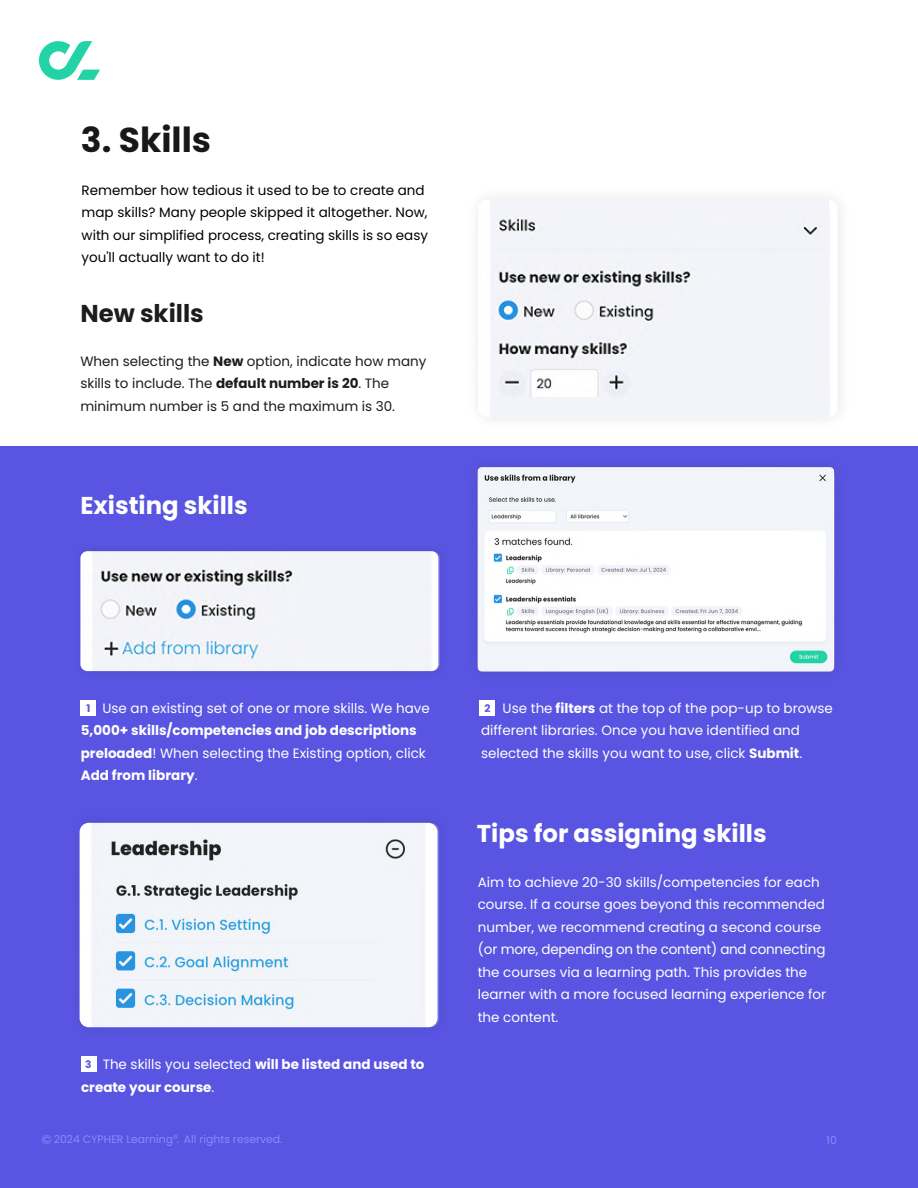
<style>
.page{position:relative;width:918px;height:1188px;background:#fff}
.page>*{position:absolute;margin:0;border:0;box-sizing:border-box;transform-origin:0 0}
.t1{font:700 34.5px "Poppins";color:#191818}
.t2{font:700 24.3px "Poppins";color:#fff}
.t3{font:700 24.3px "Poppins";color:#1c1c1c}
.t4{font:13.5px/22.5px "Poppins";color:#fff}
.t5{font:700 13.5px/22.5px "Poppins";color:#fff}
.t6{font:13.5px/22.5px "Poppins";color:#000}
.t7{font:13.5px/22.5px "Poppins";color:#1c1c1c}
.t8{font:10.8px "Poppins";color:#8a8aff}
.t9{font:700 10.5px "Poppins";color:#5955e2}
.s1{font-weight:700}
.s2{font-weight:400}
.s3{font-size:13.05px}
.s4{font-family:"Koz Go Pr 6 N"}
</style>
<div class="page">
<div style="left:0;top:446px;width:918px;height:742px;background:#5955e2"></div>
<svg style="left:39px;top:41px;width:61px;height:39px"></svg>
<img style="left:478px;top:200px;width:358px;height:217px">
<div style="left:490px;top:200px;width:339px;height:15px;background:#f3f4f9"></div>
<div style="left:490px;top:398px;width:339px;height:19px;background:#f3f4f9"></div>
<img style="left:87px;top:550px;width:354px;height:123px">
<img style="left:80px;top:551px;width:358px;height:120px">
<img style="left:79px;top:821px;width:362px;height:208px">
<img style="left:80px;top:823px;width:358px;height:204px">
<img style="left:476px;top:465px;width:360px;height:209px">
<img style="left:478px;top:467px;width:356px;height:205px">
<div style="left:480px;top:701px;width:15px;height:15px;background:#fff"></div>
<div style="left:81px;top:701px;width:15px;height:15px;background:#fff"></div>
<div style="left:81px;top:1056px;width:15px;height:15px;background:#fff"></div>
<h1 class="t1" style="left:81px;top:120px;width:132px">3. Skills</h1>
<p class="t6" style="left:82px;top:179px;width:348px">Remember how tedious it used to be to create and map skills? Many people skipped it altogether. Now, with our simplified process, creating skills is so easy you'll actually want to do it!</p>
<h2 class="t3" style="left:80px;top:300px;width:125px">New skills</h2>
<p class="t7" style="left:80px;top:350px;width:348px">When selecting the <span class="s1">New</span> option, indicate how many skills to include. The <span class="s1">default number is 20</span>. The minimum number is 5 and the maximum is 30.</p>
<h2 class="t2" style="left:80px;top:491px;width:169px">Existing skills</h2>
<p class="t4" style="left:481px;top:697px;width:353px;text-indent:22px">Use the <span class="s1">filters</span> at the top of the pop-up to browse different libraries. Once you have identified and selected the skills you want to use, click <span class="s1">Submit</span>.</p>
<p class="t4" style="left:102px;top:697px;width:329px">Use an existing set of one or more skills. We have</p>
<p class="t5" style="left:81px;top:719px;width:347px">5,000+ skills/competencies and job descriptions preloaded<span class="s2">! When selecting the Existing option, click<br></span>Add from library<span class="s2">.</span></p>
<p class="t9" style="left:86px;top:702px;width:5px">1</p>
<p class="t9" style="left:484px;top:702px;width:7px">2</p>
<h2 class="t2" style="left:477px;top:819px;width:291px">Tips for assigning skills</h2>
<p class="t4" style="left:478px;top:871px;width:350px">Aim to achieve 20-30 skills/competencies for each course. If a course goes beyond this recommended number, we recommend creating a second course (or more, depending on the content) and connecting the courses via a learning path. This provides the learner with a more focused learning experience for the content.</p>
<p class="t5" style="left:81px;top:1053px;width:345px;text-indent:22px"><span class="s2">The skills you selected</span> will be listed and used to create your course<span class="s2">.</span></p>
<p class="t8" style="left:42px;top:1133px;width:243px"><span class="s3">©</span> 2024 CYPHER Learning<span class="s4">®</span>. All rights reserved.</p>
<p class="t8" style="left:827px;top:1134px;width:12px">10</p>
<p class="t9" style="left:85px;top:1058px;width:8px">3</p>
</div>
